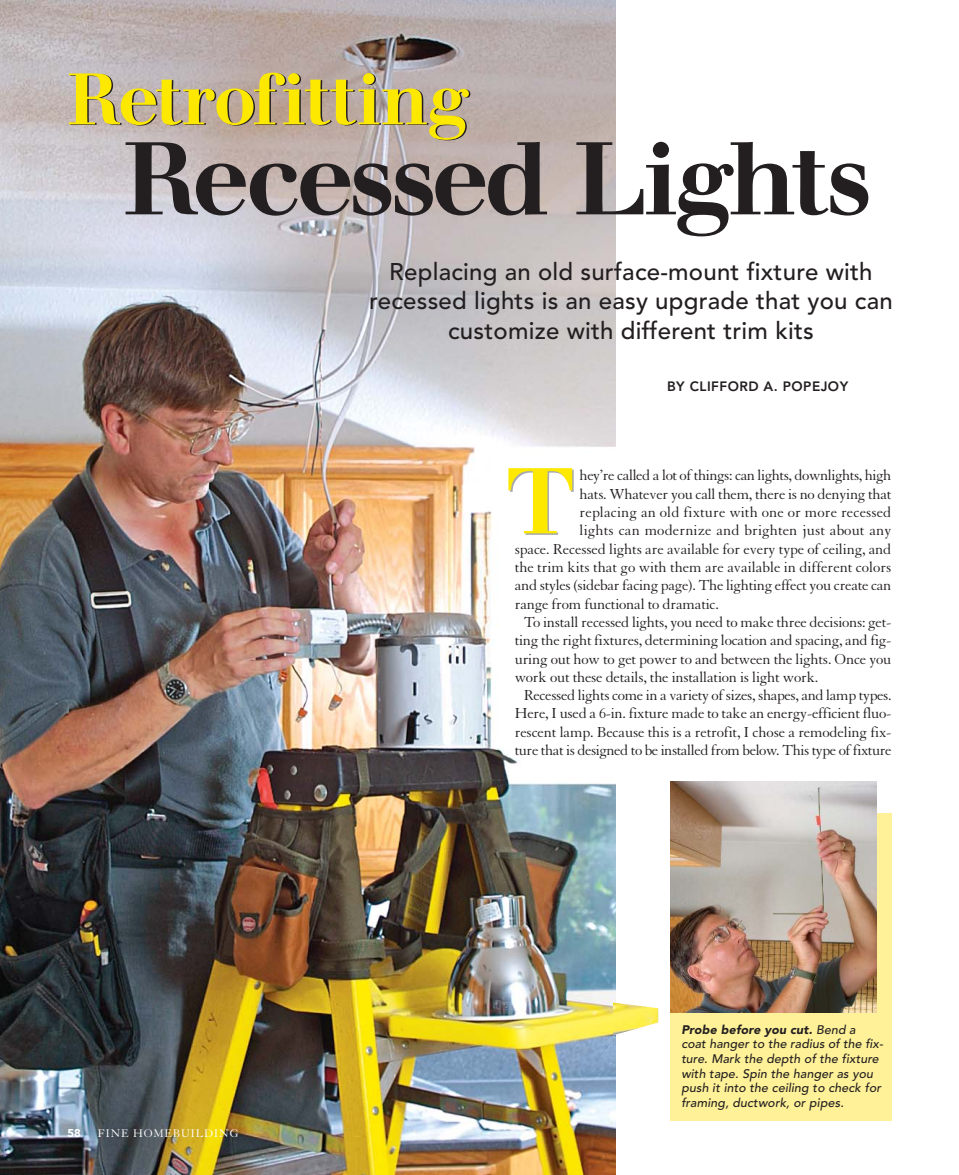
<style>
.page{position:relative;width:959px;height:1175px;background:#fff}
.page>*{position:absolute;margin:0;border:0;box-sizing:border-box;transform-origin:0 0}
.t1{font:500 102px "Walbaum";letter-spacing:-.035em;color:#231f20}
.t2{font:500 92.25px "Walbaum";color:#fde900}
.t3{font:500 72px "Walbaum";color:#fde900}
.t4{font:500 24px/29.1px "Avenir";letter-spacing:.01em;color:#231f20;text-align:center}
.t5{font:15.75px "Granjon";letter-spacing:-.015em;color:#231f20}
.t6{font:15.75px "Granjon";letter-spacing:.005em;color:#231f20}
.t7{font:800 13.5px "Avenir";letter-spacing:.035em;color:#231f20}
.t8{font:italic 500 12.3px/14.5px "Avenir";letter-spacing:.01em;color:#231f20}
.t9{font:12px "Granjon";letter-spacing:.07em;color:#fff}
.t10{font:900 11.25px "Avenir";color:#fff}
.s1{font-weight:900}
</style>
<div class="page">
<div style="left:670px;top:813px;width:221px;height:308px;background:#fef198"></div>
<img style="left:0;top:0;width:615px;height:1174px">
<img style="left:670px;top:781px;width:206px;height:231px">
<img style="left:613px;top:1002px;width:45px;height:33px">
<h3 class="t3" style="left:68px;top:73px;width:402px">Retrofitting</h3>
<h1 class="t1" style="left:124px;top:142px;width:749px">Recessed Lights</h1>
<h3 class="t4" style="left:369px;top:260px;width:525px">Replacing an old surface-mount fixture with recessed lights is an easy upgrade that you can customize with different trim kits</h3>
<p class="t7" style="left:667px;top:380px;width:183px">BY CLIFFORD A. POPEJOY</p>
<h2 class="t2" style="left:505px;top:467px;width:71px">T</h2>
<p class="t5" style="left:579px;top:470px;width:313px">hey’re called a lot of things: can lights, downlights, high</p>
<p class="t5" style="left:579px;top:488px;width:313px">hats. Whatever you call them, there is no denying that</p>
<p class="t6" style="left:579px;top:506px;width:313px">replacing an old fixture with one or more recessed</p>
<p class="t6" style="left:579px;top:524px;width:313px">lights can modernize and brighten just about any</p>
<p class="t5" style="left:514px;top:543px;width:378px">space. Recessed lights are available for every type of ceiling, and</p>
<p class="t5" style="left:514px;top:561px;width:378px">the trim kits that go with them are available in different colors</p>
<p class="t5" style="left:514px;top:579px;width:378px">and styles (sidebar facing page). The lighting effect you create can</p>
<p class="t5" style="left:514px;top:598px;width:206px">range from functional to dramatic.</p>
<p class="t5" style="left:523px;top:616px;width:369px">To install recessed lights, you need to make three decisions: get-</p>
<p class="t5" style="left:514px;top:634px;width:378px">ting the right fixtures, determining location and spacing, and fig-</p>
<p class="t5" style="left:514px;top:653px;width:378px">uring out how to get power to and between the lights. Once you</p>
<p class="t5" style="left:514px;top:671px;width:305px">work out these details, the installation is light work.</p>
<p class="t5" style="left:523px;top:689px;width:369px">Recessed lights come in a variety of sizes, shapes, and lamp types.</p>
<p class="t5" style="left:514px;top:707px;width:378px">Here, I used a 6-in. fixture made to take an energy-efficient fluo-</p>
<p class="t5" style="left:514px;top:726px;width:378px">rescent lamp. Because this is a retrofit, I chose a remodeling fix-</p>
<p class="t5" style="left:514px;top:744px;width:378px">ture that is designed to be installed from below. This type of fixture</p>
<p class="t10" style="left:68px;top:1128px;width:15px">58</p>
<p class="t9" style="left:98px;top:1128px;width:142px">FINE HOMEBUILDING</p>
<p class="t8" style="left:681px;top:1023px;width:203px"><span class="s1">Probe before you cut.</span> Bend a coat hanger to the radius of the fix&shy;ture. Mark the depth of the fixture with tape. Spin the hanger as you push it into the ceiling to check for framing, ductwork, or pipes.</p>
</div>
